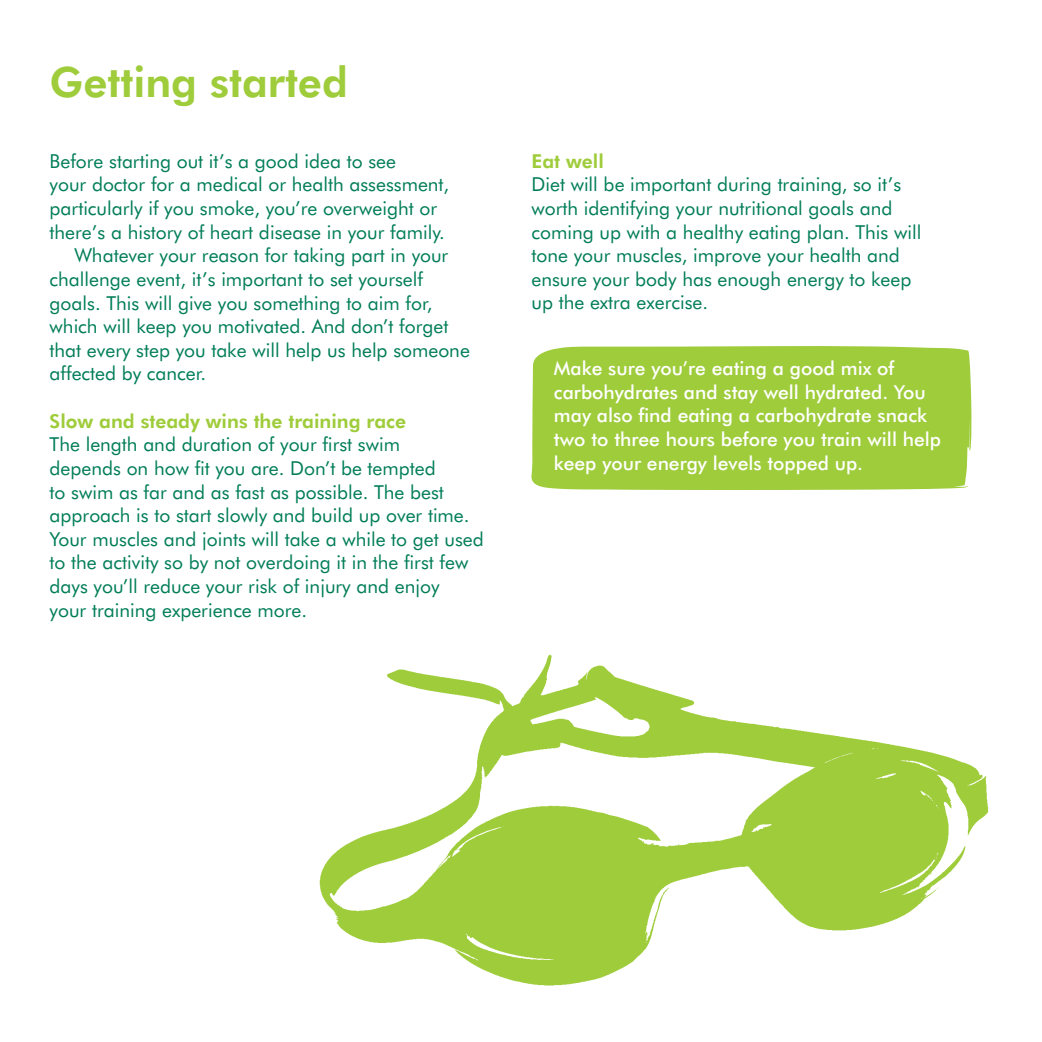
<style>
.page{position:relative;width:1042px;height:1042px;background:#fff}
.page>*{position:absolute;margin:0;border:0;box-sizing:border-box;transform-origin:0 0}
.t1{font:800 42px "Futura BT";color:#9fcc3b}
.t2{font:19.25px/23.6px "Futura BT";color:#007d57}
.t3{font:500 19.25px/23.6px "Futura BT";color:#fff}
.t4{font:800 19.25px "Futura BT";color:#9fcc3b}
</style>
<div class="page">
<img style="left:319px;top:654px;width:670px;height:332px">
<div style="left:531px;top:346px;width:440px;height:144px;background:#9fcc3b"></div>
<h1 class="t1" style="left:50px;top:56px;width:300px">Getting started</h1>
<p class="t2" style="left:50px;top:149px;width:348px">Before starting out it’s a good idea to see</p>
<p class="t2" style="left:50px;top:173px;width:401px">your doctor for a medical or health assessment,</p>
<p class="t2" style="left:50px;top:196px;width:389px">particularly if you smoke, you’re overweight or</p>
<p class="t2" style="left:50px;top:220px;width:397px">there’s a history of heart disease in your family.</p>
<p class="t2" style="left:74px;top:243px;width:375px">Whatever your reason for taking part in your</p>
<p class="t2" style="left:50px;top:267px;width:375px">challenge event, it’s important to set yourself</p>
<p class="t2" style="left:50px;top:291px;width:384px">goals. This will give you something to aim for,</p>
<p class="t2" style="left:50px;top:314px;width:400px">which will keep you motivated. And don’t forget</p>
<p class="t2" style="left:50px;top:338px;width:422px">that every step you take will help us help someone</p>
<p class="t2" style="left:50px;top:361px;width:158px">affected by cancer.</p>
<p class="t4" style="left:50px;top:409px;width:358px">Slow and steady wins the training race</p>
<p class="t2" style="left:50px;top:432px;width:436px">The length and duration of your first swim<br>depends on how fit you are. Don’t be tempted<br>to swim as far and as fast as possible. The best approach is to start slowly and build up over time.<br>Your muscles and joints will take a while to get used to the activity so by not overdoing it in the first few days you’ll reduce your risk of injury and enjoy<br>your training experience more.</p>
<p class="t4" style="left:531px;top:149px;width:74px">Eat well</p>
<p class="t2" style="left:531px;top:172px;width:391px">Diet will be important during training, so it’s worth identifying your nutritional goals and coming up with a healthy eating plan. This will tone your muscles, improve your health and ensure your body has enough energy to keep up the extra exercise.</p>
<p class="t3" style="left:554px;top:356px;width:389px">Make sure you’re eating a good mix of carbohydrates and stay well hydrated. You may also find eating a carbohydrate snack two to three hours before you train will help keep your energy levels topped up.</p>
</div>
